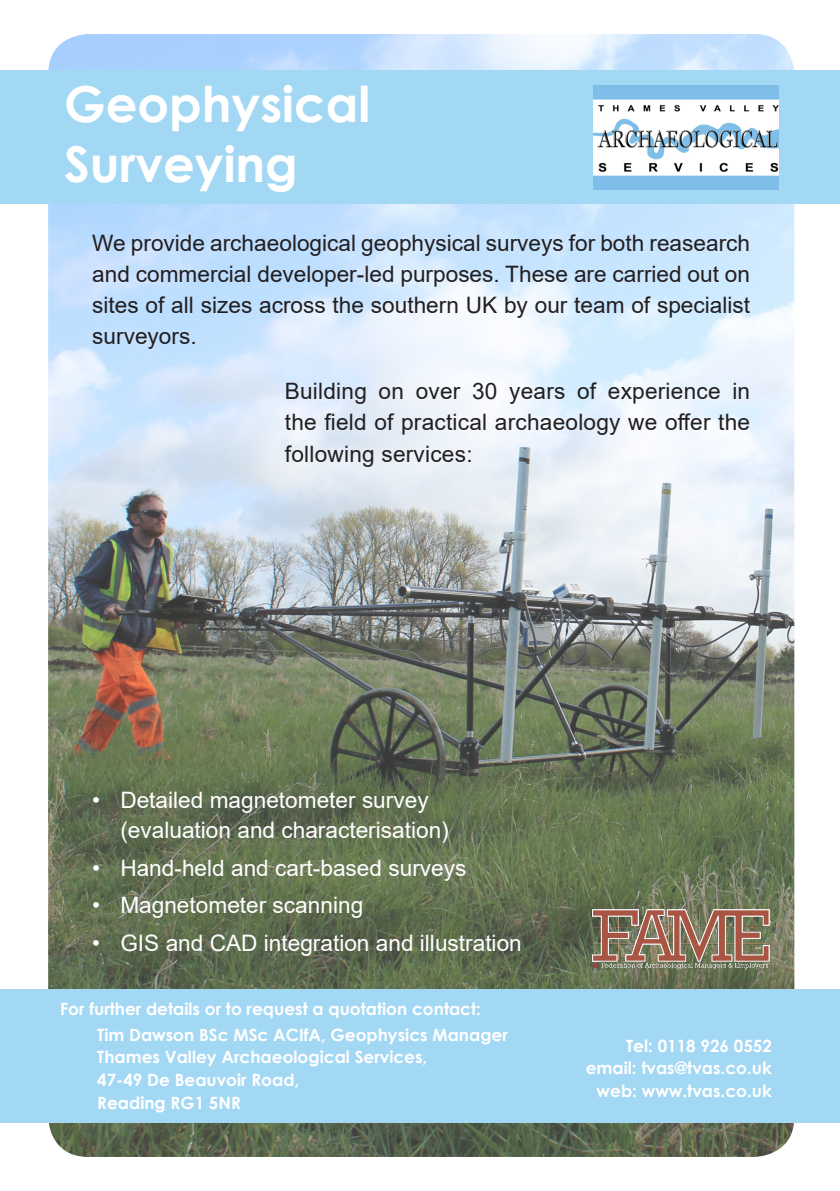
<style>
.page{position:relative;width:840px;height:1191px;background:#fff}
.page>*{position:absolute;margin:0;border:0;box-sizing:border-box;transform-origin:0 0}
.t1{font:700 49.4px "Century Gothic";color:#fff}
.t2{font:22.6px/31.2px "Arial";letter-spacing:.005em;color:#231f20;text-align:justify}
.t3{font:22.6px/29.6px "Arial";color:#fff}
.t4{font:700 17px "Century Gothic";color:#fff}
</style>
<div class="page">
<img style="left:48px;top:34px;width:745px;height:1123px">
<div style="left:0;top:70px;width:839px;height:134px;background:#a3d8f4"></div>
<img style="left:593px;top:85px;width:185px;height:104px">
<div style="left:0;top:989px;width:839px;height:134px;background:#a3d8f4"></div>
<img style="left:589px;top:909px;width:180px;height:60px">
<p class="t1" style="left:64px;top:67px;width:307px">Geophysical</p>
<p class="t1" style="left:64px;top:126px;width:235px">Surveying</p>
<p class="t2" style="left:92px;top:227px;width:659px">We provide archaeological geophysical surveys for both reasearch and commercial developer-led purposes. These are carried out on sites of all sizes across the southern UK by our team of specialist surveyors.</p>
<p class="t2" style="left:285px;top:375px;width:466px">Building on over 30 years of experience in the field of practical archaeology we offer the following services:</p>
<p class="t3" style="left:120px;top:785px;width:330px;text-indent:-28px">• Detailed magnetometer survey (evaluation and characterisation)</p>
<p class="t3" style="left:92px;top:852px;width:375px">• Hand-held and cart-based surveys</p>
<p class="t3" style="left:92px;top:890px;width:272px">• Magnetometer scanning</p>
<p class="t3" style="left:92px;top:928px;width:431px">• GIS and CAD integration and illustration</p>
<p class="t4" style="left:60px;top:996px;width:422px">For further details or to request a quotation contact:</p>
<p class="t4" style="left:97px;top:1021px;width:412px">Tim Dawson BSc MSc ACIfA, Geophysics Manager</p>
<p class="t4" style="left:97px;top:1044px;width:331px">Thames Valley Archaeological Services,</p>
<p class="t4" style="left:97px;top:1067px;width:203px">47-49 De Beauvoir Road,</p>
<p class="t4" style="left:97px;top:1089px;width:145px">Reading RG1 5NR</p>
<p class="t4" style="left:625px;top:1032px;width:147px">Tel: 0118 926 0552</p>
<p class="t4" style="left:585px;top:1055px;width:187px">email: tvas@tvas.co.uk</p>
<p class="t4" style="left:596px;top:1077px;width:177px">web: www.tvas.co.uk</p>
</div>
